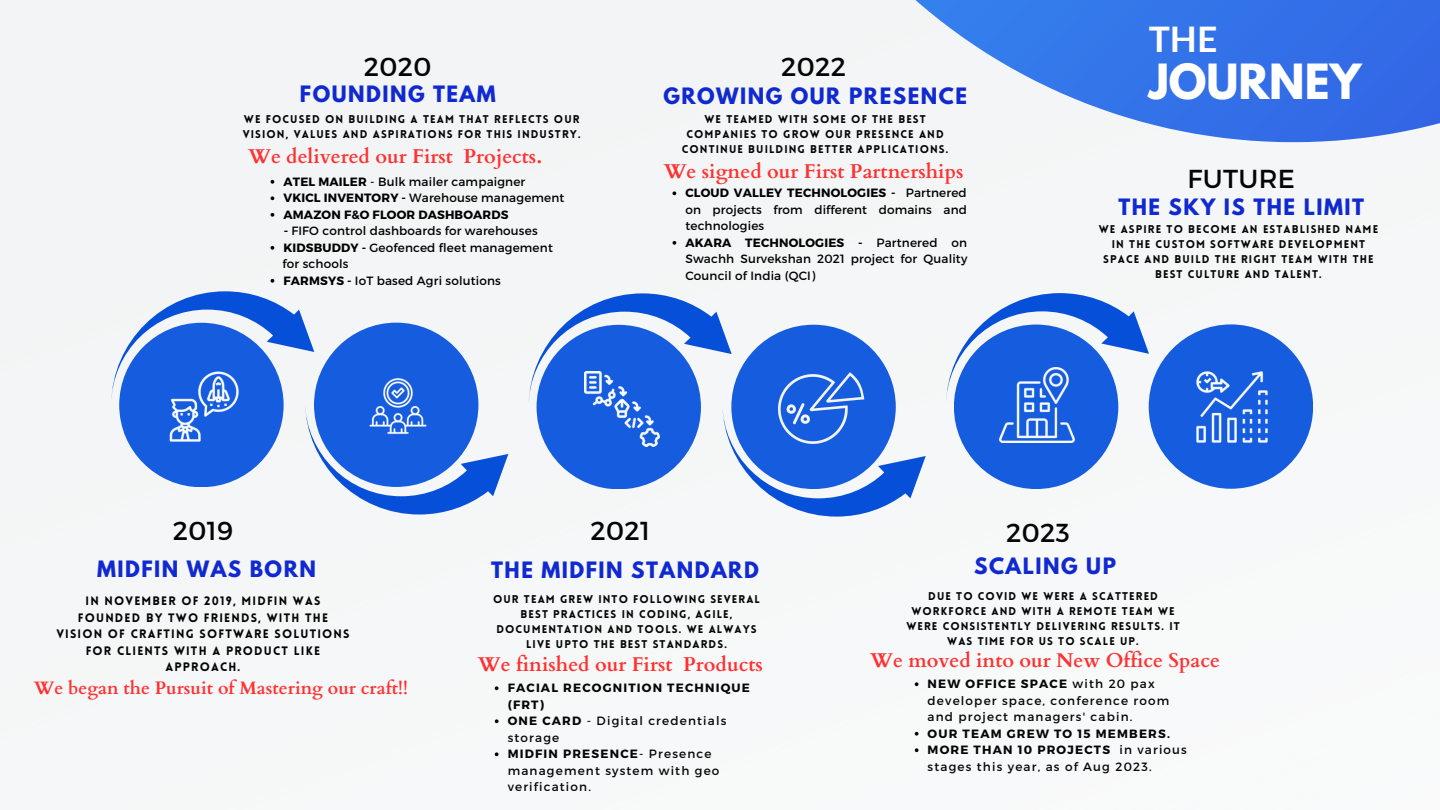
<style>
.page{position:relative;width:1440px;height:810px;background:#fff}
.page>*{position:absolute;margin:0;border:0;box-sizing:border-box;transform-origin:0 0}
.t1{font:700 43px "League Spartan";color:#fff}
.t2{font:700 35.3px "Lato";color:#fff}
.t3{font:26px "Montserrat";letter-spacing:.015em;color:#040506}
.t4{font:700 20px "Cardo";color:#ff3131}
.t5{font:700 20px "League Spartan";letter-spacing:.075em;color:#1029d0}
.t6{font:700 18px "Cardo";color:#ff3131}
.t7{font:12px/16.5px "Montserrat";letter-spacing:.015em;color:#000;text-align:justify}
.t8{font:12px/16.5px "Montserrat";letter-spacing:.1em;color:#040506}
.t9{font:900 12px/16.5px "Lovelo";letter-spacing:.1em;color:#040506;text-align:center}
.t10{font:700 12px/16.5px "Montserrat";letter-spacing:.1em;color:#040506}
.t11{font:700 12px "Montserrat";letter-spacing:.015em;color:#000}
.t12{font:900 11px/15px "Lovelo";letter-spacing:.1em;color:#040506;text-align:center}
.s1{font-weight:700}
</style>
<div class="page">
<div style="left:0;top:0;width:1313px;height:757px;background:#f5f6f7"></div>
<svg style="left:111px;top:291px;width:397px;height:224px"></svg>
<svg style="left:946px;top:293px;width:203px;height:113px"></svg>
<div style="left:954px;top:325px;width:164px;height:164px;background:#165cdf;border-radius:50%"></div>
<div style="left:1149px;top:324px;width:164px;height:165px;background:#165cdf;border-radius:50%"></div>
<svg style="left:529px;top:293px;width:397px;height:224px"></svg>
<img style="left:166px;top:368px;width:75px;height:75px">
<img style="left:360px;top:368px;width:75px;height:75px">
<img style="left:585px;top:372px;width:75px;height:75px">
<img style="left:999px;top:367px;width:75px;height:75px">
<img style="left:1196px;top:371px;width:72px;height:72px">
<svg style="left:271px;top:180px;width:3px;height:4px"></svg>
<svg style="left:271px;top:196px;width:3px;height:4px"></svg>
<svg style="left:271px;top:213px;width:3px;height:4px"></svg>
<svg style="left:271px;top:246px;width:3px;height:4px"></svg>
<svg style="left:271px;top:279px;width:3px;height:4px"></svg>
<svg style="left:495px;top:686px;width:4px;height:4px"></svg>
<svg style="left:495px;top:719px;width:4px;height:4px"></svg>
<svg style="left:495px;top:752px;width:4px;height:4px"></svg>
<svg style="left:673px;top:191px;width:3px;height:4px"></svg>
<svg style="left:673px;top:241px;width:3px;height:4px"></svg>
<svg style="left:915px;top:682px;width:3px;height:4px"></svg>
<svg style="left:915px;top:732px;width:3px;height:4px"></svg>
<svg style="left:915px;top:748px;width:3px;height:4px"></svg>
<svg style="left:720px;top:0;width:720px;height:142px"></svg>
<p class="t3" style="left:364px;top:49px;width:69px">2020</p>
<p class="t5" style="left:300px;top:84px;width:197px">FOUNDING TEAM</p>
<p class="t12" style="left:243px;top:113px;width:340px;text-align:left">WE FOCUSED ON BUILDING A TEAM THAT REFLECTS OUR<br>VISION, VALUES AND ASPIRATIONS FOR THIS INDUSTRY.</p>
<p class="t4" style="left:248px;top:143px;width:296px">We delivered our First Projects.</p>
<p class="t7" style="left:283px;top:173px;width:243px"><span class="s1">ATEL MAILER</span> - Bulk mailer campaigner</p>
<p class="t7" style="left:283px;top:189px;width:283px"><span class="s1">VKICL INVENTORY -</span> Warehouse management</p>
<p class="t11" style="left:283px;top:207px;width:227px">AMAZON F&amp;O FLOOR DASHBOARDS</p>
<p class="t7" style="left:283px;top:239px;width:271px"><span class="s1">KIDSBUDDY -</span> Geofenced fleet management</p>
<p class="t7" style="left:283px;top:272px;width:219px"><span class="s1">FARMSYS -</span> IoT based Agri solutions</p>
<p class="t7" style="left:284px;top:222px;width:255px"><span class="s1">-</span> FIFO control dashboards for warehouses</p>
<p class="t7" style="left:283px;top:255px;width:67px">for schools</p>
<p class="t3" style="left:781px;top:50px;width:66px">2022</p>
<p class="t5" style="left:663px;top:86px;width:305px">GROWING OUR PRESENCE</p>
<p class="t12" style="left:682px;top:113px;width:268px">WE TEAMED WITH SOME OF THE BEST<br>COMPANIES TO GROW OUR PRESENCE AND<br>CONTINUE BUILDING BETTER APPLICATIONS.</p>
<p class="t7" style="left:685px;top:184px;width:283px"><span class="s1">CLOUD VALLEY TECHNOLOGIES -</span> Partnered on projects from different domains and technologies</p>
<p class="t7" style="left:685px;top:234px;width:283px"><span class="s1">AKARA TECHNOLOGIES -</span> Partnered on Swachh Survekshan 2021 project for Quality Council of India (QCI)</p>
<p class="t4" style="left:664px;top:158px;width:301px">We signed our First Partnerships</p>
<p class="t2" style="left:1149px;top:17px;width:70px">THE</p>
<p class="t1" style="left:1149px;top:60px;width:214px">JOURNEY</p>
<p class="t3" style="left:1188px;top:162px;width:109px">FUTURE</p>
<p class="t5" style="left:1118px;top:197px;width:247px">THE SKY IS THE LIMIT</p>
<p class="t12" style="left:1099px;top:223px;width:281px">WE ASPIRE TO BECOME AN ESTABLISHED NAME IN THE CUSTOM SOFTWARE DEVELOPMENT SPACE AND BUILD THE RIGHT TEAM WITH THE BEST CULTURE AND TALENT.</p>
<p class="t3" style="left:173px;top:514px;width:62px">2019</p>
<p class="t3" style="left:590px;top:514px;width:61px">2021</p>
<p class="t3" style="left:1006px;top:516px;width:65px">2023</p>
<p class="t5" style="left:97px;top:559px;width:220px">MIDFIN WAS BORN</p>
<p class="t9" style="left:56px;top:594px;width:295px">IN NOVEMBER OF 2019, MIDFIN WAS<br>FOUNDED BY TWO FRIENDS, WITH THE<br>VISION OF CRAFTING SOFTWARE SOLUTIONS<br>FOR CLIENTS WITH A PRODUCT LIKE<br>APPROACH.</p>
<p class="t6" style="left:34px;top:676px;width:376px">We began the Pursuit of Mastering our craft!!</p>
<p class="t5" style="left:491px;top:560px;width:269px">THE MIDFIN STANDARD</p>
<p class="t12" style="left:493px;top:593px;width:268px">OUR TEAM GREW INTO FOLLOWING SEVERAL BEST PRACTICES IN CODING, AGILE, DOCUMENTATION AND TOOLS. WE ALWAYS LIVE UPTO THE BEST STANDARDS.</p>
<p class="t4" style="left:478px;top:651px;width:286px">We finished our First Products</p>
<p class="t10" style="left:508px;top:679px;width:244px">FACIAL RECOGNITION TECHNIQUE (FRT)</p>
<p class="t8" style="left:508px;top:712px;width:220px"><span class="s1">ONE CARD</span> - Digital credentials storage</p>
<p class="t8" style="left:508px;top:745px;width:213px"><span class="s1">MIDFIN PRESENCE</span>- Presence management system with geo verification.</p>
<p class="t5" style="left:974px;top:556px;width:143px">SCALING UP</p>
<p class="t12" style="left:906px;top:590px;width:275px">DUE TO COVID WE WERE A SCATTERED WORKFORCE AND WITH A REMOTE TEAM WE WERE CONSISTENTLY DELIVERING RESULTS. IT WAS TIME FOR US TO SCALE UP.</p>
<p class="t8" style="left:928px;top:675px;width:243px"><span class="s1">NEW OFFICE SPACE</span> with 20 pax developer space, conference room and project managers' cabin.</p>
<p class="t10" style="left:928px;top:725px;width:244px">OUR TEAM GREW TO 15 MEMBERS.</p>
<p class="t8" style="left:928px;top:741px;width:261px"><span class="s1">MORE THAN 10 PROJECTS</span> in various stages this year, as of Aug 2023.</p>
<p class="t4" style="left:870px;top:647px;width:351px">We moved into our New Office Space</p>
</div>
